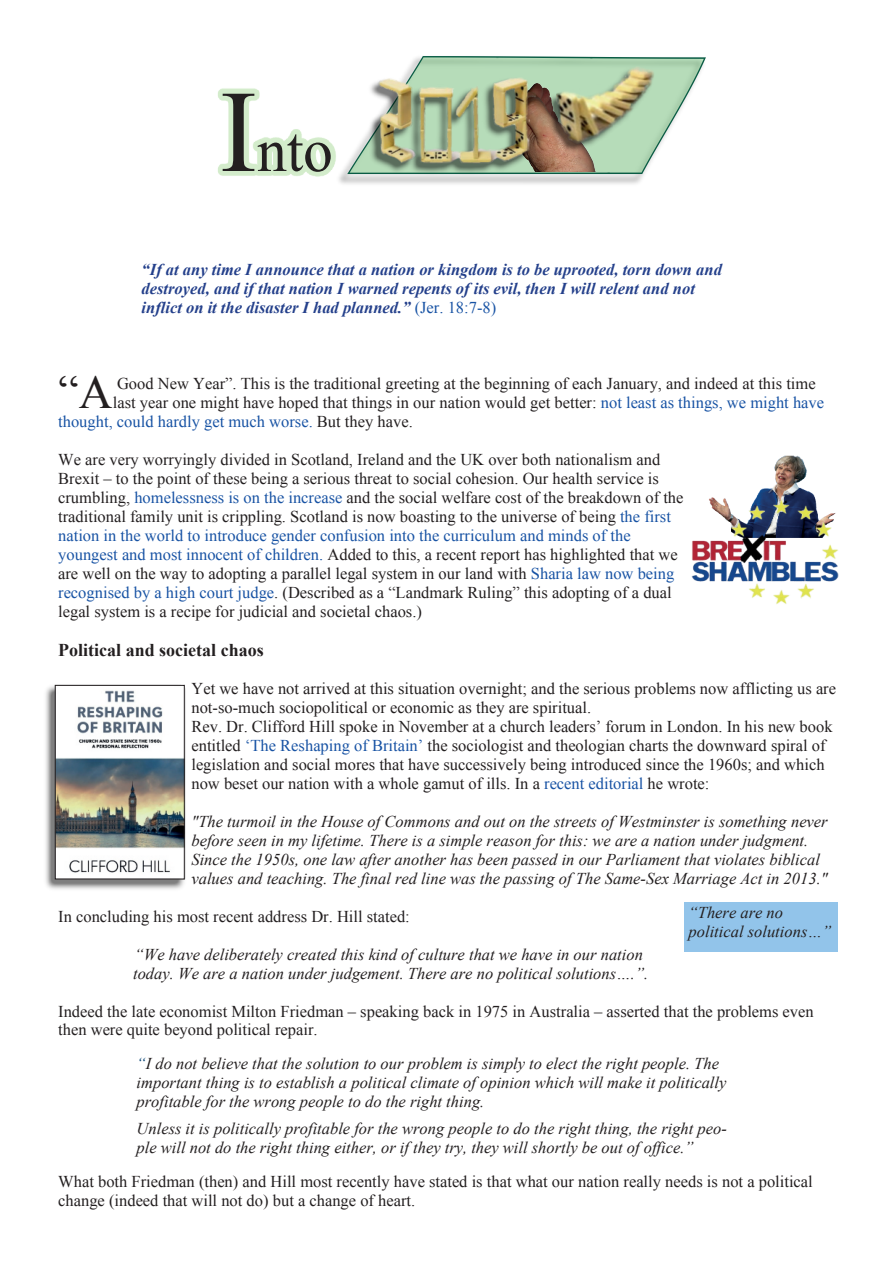
<style>
.page{position:relative;width:893px;height:1263px;background:#fff}
.page>*{position:absolute;margin:0;border:0;box-sizing:border-box;transform-origin:0 0}
.t1{font:61.8px "Times New Roman";color:#231f20;scale:.96 1}
.t2{font:46.95px "Times New Roman";color:#231f20}
.t3{font:700 18px "Times New Roman";color:#231f20}
.t4{font:16.5px/18.9px "Times New Roman";color:#231f20}
.t5{font:italic 16.5px/18.9px "Times New Roman";color:#231f20}
.t6{font:italic 700 16.5px/18.9px "Times New Roman";color:#24408b}
.t7{font:16.5px "Times New Roman";color:#1853a4}
.s1{font-size:116.7px}
.s2{font-weight:400;font-style:normal;color:#1853a4}
.s3{color:#1853a4}
.s4{color:#231f20}
.s5{color:#154d7b}
</style>
<div class="page">
<img style="left:45px;top:684px;width:141px;height:205px">
<div style="left:55px;top:685px;width:130px;height:194px;border:1px solid #231f20"></div>
<svg style="left:362px;top:56px;width:344px;height:118px"></svg>
<img style="left:364px;top:65px;width:293px;height:113px">
<img style="left:218px;top:88px;width:144px;height:97px">
<img style="left:691px;top:456px;width:147px;height:148px">
<div style="left:684px;top:902px;width:153px;height:49px;background:#92c4ea"></div>
<h1 class="t1" style="left:220px;top:128px;width:119px"><span class="s1">I</span>nto</h1>
<p class="t6" style="left:142px;top:262px;width:582px">“If at any time I announce that a nation or kingdom is to be uprooted, torn down and destroyed, and if that nation I warned repents of its evil, then I will relent and not inflict on it the disaster I had planned.” <span class="s2">(Jer. 18:7-8)</span></p>
<h2 class="t2" style="left:58px;top:375px;width:56px">“A</h2>
<p class="t4" style="left:117px;top:376px;width:700px">Good New Year”. This is the traditional greeting at the beginning of each January, and indeed at this time</p>
<p class="t4" style="left:113px;top:394px;width:713px">last year one might have hoped that things in our nation would get better: <span class="s3">not least as things, we might have</span></p>
<p class="t7" style="left:58px;top:415px;width:356px">thought, could hardly get much worse. <span class="s4">But they have.</span></p>
<p class="t4" style="left:58px;top:451px;width:627px">We are very worryingly divided in Scotland, Ireland and the UK over both nationalism and Brexit – to the point of these being a serious threat to social cohesion. Our health service is crumbling, <span class="s3">homelessness is on the increase</span> and the social welfare cost of the breakdown of the traditional family unit is crippling. Scotland is now boasting to the universe of being <span class="s3">the first nation in the world to introduce gender confusion into the curriculum and minds of the youngest and most innocent of children.</span> Added to this, a recent report has highlighted that we are well on the way to adopting a parallel legal system in our land with <span class="s3">Sharia law now being recognised by a high court judge</span>. (Described as a “Landmark Ruling” this adopting of a dual legal system is a recipe for judicial and societal chaos.)</p>
<p class="t3" style="left:58px;top:644px;width:207px">Political and societal chaos</p>
<p class="t4" style="left:191px;top:681px;width:646px">Yet we have not arrived at this situation overnight; and the serious problems now afflicting us are not-so-much sociopolitical or economic as they are spiritual.<br>Rev. Dr. Clifford Hill spoke in November at a church leaders’ forum in London. In his new book entitled <span class="s3">‘The Reshaping of Britain’</span> the sociologist and theologian charts the downward spiral of legislation and social mores that have successively being introduced since the 1960s; and which now beset our nation with a whole gamut of ills. In a <span class="s3">recent editorial</span> he wrote:</p>
<p class="t5" style="left:191px;top:813px;width:638px">"The turmoil in the House of Commons and out on the streets of Westminster is something never before seen in my lifetime. There is a simple reason for this: we are a nation under judgment.<br>Since the 1950s, one law after another has been passed in our Parliament that violates biblical values and teaching. The final red line was the passing of The Same-Sex Marriage Act in 2013."</p>
<p class="t4" style="left:58px;top:908px;width:353px">In concluding his most recent address Dr. Hill stated:</p>
<p class="t5" style="left:133px;top:946px;width:517px">“We have deliberately created this kind of culture that we have in our nation today. We are a nation under judgement. There are no political solutions….”.</p>
<p class="t4" style="left:58px;top:1003px;width:757px">Indeed the late economist Milton Friedman – speaking back in 1975 in Australia – asserted that the problems even then were quite beyond political repair.</p>
<p class="t5" style="left:137px;top:1056px;width:591px"><span class="s5">“</span>I do not believe that the solution to our problem is simply to elect the right people. The important thing is to establish a political climate of opinion which will make it politically profitable for the wrong people to do the right thing.</p>
<p class="t5" style="left:137px;top:1120px;width:592px">Unless it is politically profitable for the wrong people to do the right thing, the right peo&shy;ple will not do the right thing either, or if they try, they will shortly be out of office.”</p>
<p class="t4" style="left:58px;top:1173px;width:756px">What both Friedman (then) and Hill most recently have stated is that what our nation really needs is not a political change (indeed that will not do) but a change of heart.</p>
<p class="t5" style="left:689px;top:905px;width:144px">“There are no political solutions…”</p>
</div>
